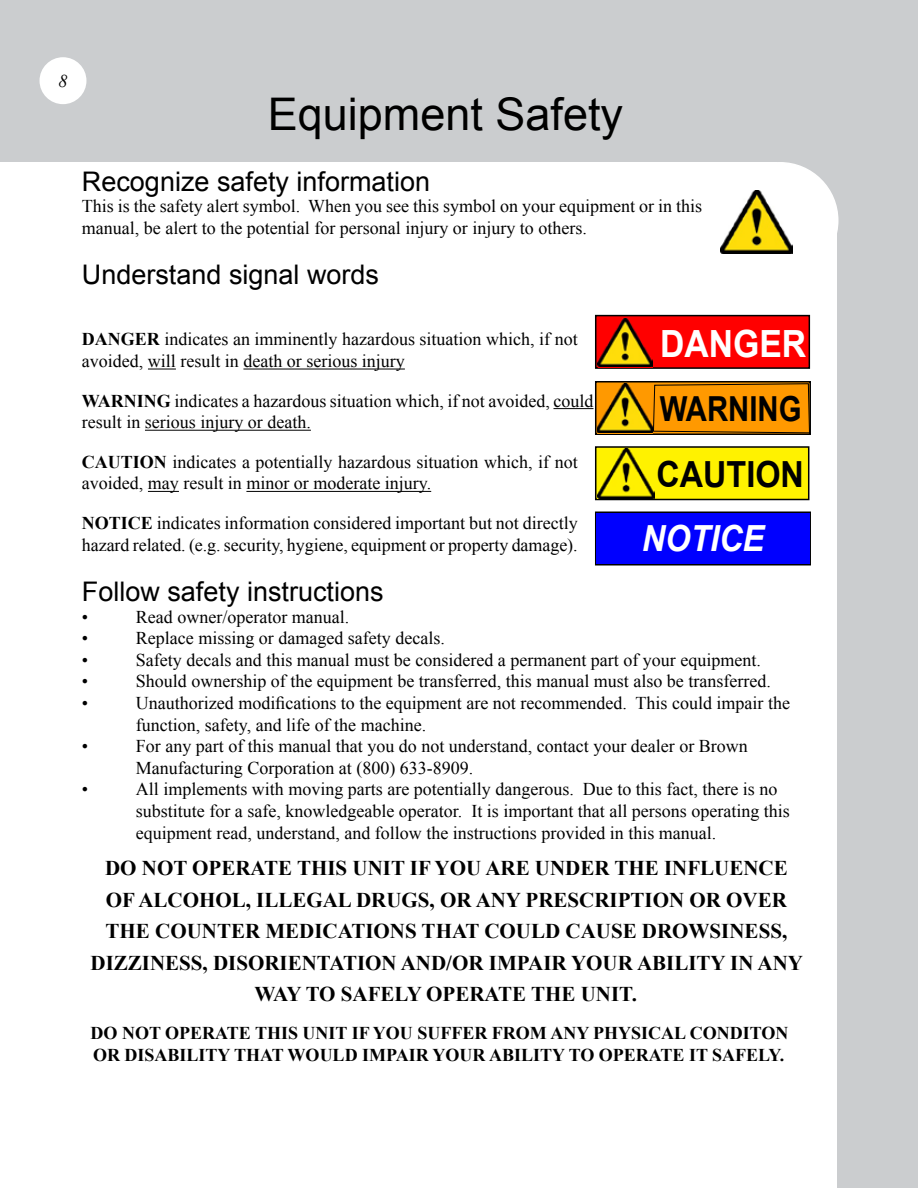
<style>
.page{position:relative;width:918px;height:1188px;background:#fff}
.page>*{position:absolute;margin:0;border:0;box-sizing:border-box;transform-origin:0 0}
.t1{font:45px "Arial";color:#000}
.t2{font:700 37.5px "Arial";color:#fff;scale:.9 1}
.t3{font:700 36px "Arial";color:#000;scale:.9 1}
.t4{font:italic 700 36px "Arial";color:#fff;scale:.9 1}
.t5{font:700 34.5px "Arial";color:#000;scale:.85 1}
.t6{font:27px "Arial";color:#000}
.t7{font:700 21px/31.5px "Times New Roman";color:#000;text-align:center}
.t8{font:18px/21.6px "Times New Roman";color:#000}
.t9{font:700 18px/21.6px "Times New Roman";color:#000}
.t10{font:italic 18px "Times New Roman";color:#000}
.s1{font-weight:700}
</style>
<div class="page">
<div style="left:0;top:0;width:918px;height:162px;background:#cbcdcf"></div>
<div style="left:777px;top:162px;width:63px;height:63px;background:#cbcdcf"></div>
<div style="left:837px;top:162px;width:81px;height:1026px;background:#cbcdcf"></div>
<div style="left:722px;top:163px;width:116px;height:115px;background:#fff;border-radius:50%"></div>
<div style="left:40px;top:57px;width:46px;height:47px;background:#fff;border-radius:50%"></div>
<svg style="left:148px;top:369px;width:28px;height:1px"></svg>
<hr style="left:243px;top:369px;width:162px;height:1px;background:#000">
<hr style="left:553px;top:408px;width:40px;height:1px;background:#000">
<hr style="left:145px;top:430px;width:166px;height:1px;background:#000">
<hr style="left:148px;top:491px;width:31px;height:1px;background:#000">
<hr style="left:246px;top:491px;width:185px;height:1px;background:#000">
<img style="left:720px;top:190px;width:72px;height:64px">
<div style="left:596px;top:447px;width:213px;height:53px;background:#fff200"></div>
<div style="left:595px;top:446px;width:214px;height:54px;border:2px solid #000"></div>
<img style="left:598px;top:448px;width:56px;height:51px">
<div style="left:655px;top:450px;width:150px;height:48px;background:#fff200"></div>
<div style="left:595px;top:381px;width:216px;height:54px;border:2px solid #000"></div>
<img style="left:598px;top:383px;width:55px;height:50px">
<svg style="left:653px;top:383px;width:157px;height:51px;background:#ef8f00"></svg>
<div style="left:596px;top:316px;width:213px;height:52px;background:#f00"></div>
<div style="left:595px;top:315px;width:215px;height:54px;border:2px solid #000"></div>
<div style="left:598px;top:317px;width:55px;height:51px;background:#000"></div>
<img style="left:598px;top:318px;width:55px;height:48px">
<div style="left:595px;top:512px;width:216px;height:54px;border:2px solid #000"></div>
<div style="left:596px;top:513px;width:214px;height:50px;background:#00f"></div>
<p class="t10" style="left:58px;top:69px;width:10px">8</p>
<h1 class="t1" style="left:268px;top:84px;width:357px">Equipment Safety</h1>
<h3 class="t6" style="left:82px;top:163px;width:350px">Recognize safety information</h3>
<p class="t8" style="left:82px;top:195px;width:622px">This is the safety alert symbol. When you see this symbol on your equipment or in this manual, be alert to the potential for personal injury or injury to others.</p>
<h3 class="t6" style="left:82px;top:257px;width:299px">Understand signal words</h3>
<h2 class="t2" style="left:660px;top:319px;width:164px">DANGER</h2>
<p class="t8" style="left:82px;top:328px;width:497px"><span class="s1">DANGER</span> indicates an imminently hazardous situation which, if not avoided, will result in death or serious injury</p>
<p class="t8" style="left:82px;top:390px;width:513px"><span class="s1">WARNING</span> indicates a hazardous situation which, if not avoided, could result in serious injury or death.</p>
<p class="t8" style="left:82px;top:451px;width:497px"><span class="s1">CAUTION</span> indicates a potentially hazardous situation which, if not avoided, may result in minor or moderate injury.</p>
<p class="t8" style="left:82px;top:512px;width:497px"><span class="s1">NOTICE</span> indicates information considered important but not directly hazard related. (e.g. security, hygiene, equipment or property damage).</p>
<h3 class="t6" style="left:82px;top:574px;width:303px">Follow safety instructions</h3>
<p class="t8" style="left:82px;top:606px;width:8px">•</p>
<p class="t8" style="left:136px;top:606px;width:215px">Read owner/operator manual.</p>
<p class="t8" style="left:82px;top:627px;width:8px">•</p>
<p class="t8" style="left:136px;top:627px;width:310px">Replace missing or damaged safety decals.</p>
<p class="t8" style="left:82px;top:649px;width:8px">•</p>
<p class="t8" style="left:136px;top:649px;width:626px">Safety decals and this manual must be considered a permanent part of your equipment.</p>
<p class="t8" style="left:82px;top:670px;width:8px">•</p>
<p class="t8" style="left:136px;top:670px;width:636px">Should ownership of the equipment be transferred, this manual must also be transferred.</p>
<p class="t8" style="left:82px;top:692px;width:8px">•</p>
<p class="t8" style="left:136px;top:692px;width:656px">Unauthorized modifications to the equipment are not recommended. This could impair the function, safety, and life of the machine.</p>
<p class="t8" style="left:82px;top:735px;width:8px">•</p>
<p class="t8" style="left:136px;top:735px;width:613px">For any part of this manual that you do not understand, contact your dealer or Brown<br>Manufacturing Corporation at (800) 633-8909.</p>
<p class="t8" style="left:82px;top:778px;width:8px">•</p>
<p class="t8" style="left:136px;top:778px;width:655px">All implements with moving parts are potentially dangerous. Due to this fact, there is no substitute for a safe, knowledgeable operator. It is important that all persons operating this equipment read, understand, and follow the instructions provided in this manual.</p>
<h3 class="t5" style="left:660px;top:386px;width:168px">WARNING</h3>
<h3 class="t3" style="left:656px;top:450px;width:165px">CAUTION</h3>
<h3 class="t4" style="left:642px;top:515px;width:138px">NOTICE</h3>
<p class="t7" style="left:91px;top:852px;width:714px">DO NOT OPERATE THIS UNIT IF YOU ARE UNDER THE INFLUENCE OF ALCOHOL, ILLEGAL DRUGS, OR ANY PRESCRIPTION OR OVER THE COUNTER MEDICATIONS THAT COULD CAUSE DROWSINESS, DIZZINESS, DISORIENTATION AND/OR IMPAIR YOUR ABILITY IN ANY WAY TO SAFELY OPERATE THE UNIT.</p>
<p class="t9" style="left:91px;top:1022px;width:699px">DO NOT OPERATE THIS UNIT IF YOU SUFFER FROM ANY PHYSICAL CONDITON<br>OR DISABILITY THAT WOULD IMPAIR YOUR ABILITY TO OPERATE IT SAFELY.</p>
</div>
